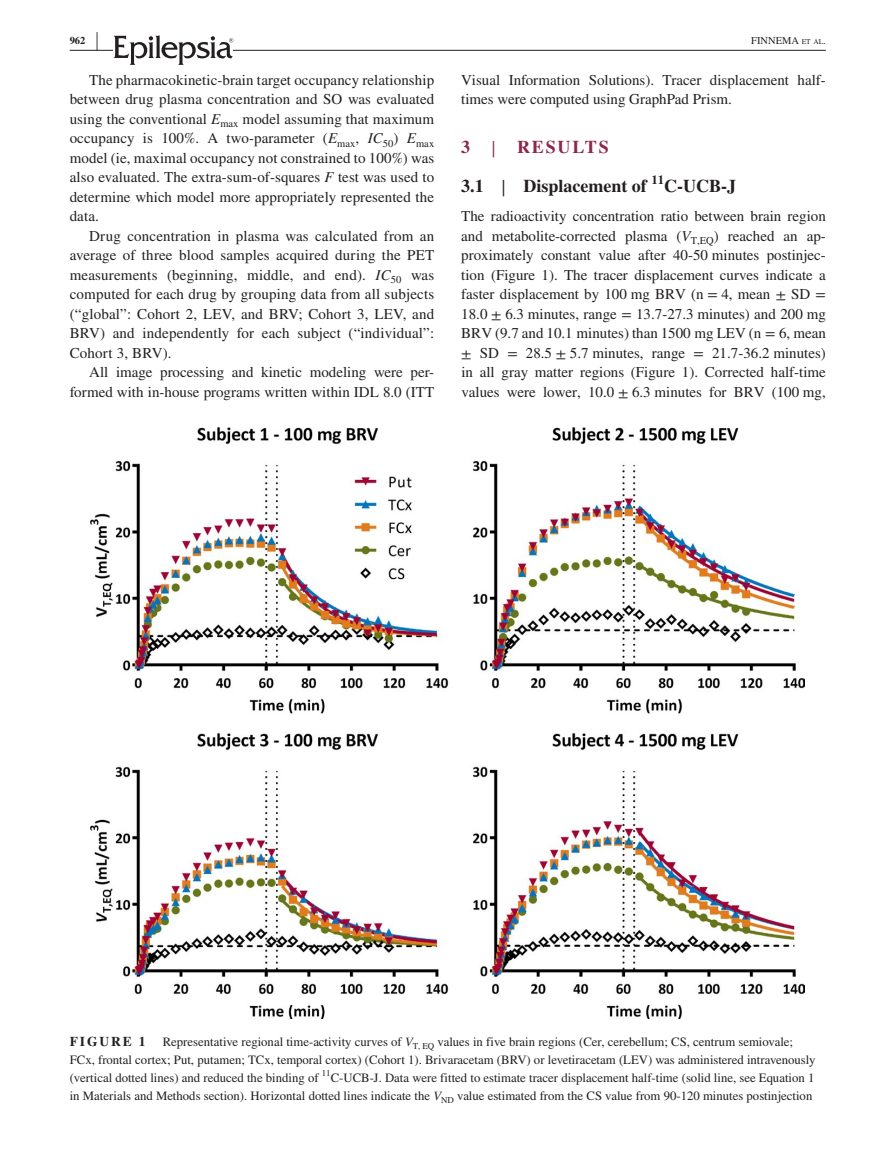
<style>
.page{position:relative;width:893px;height:1174px;background:#fff}
.page>*{position:absolute;margin:0;border:0;box-sizing:border-box;transform-origin:0 0}
.t1{font:700 25.95px "STIX";color:#231f20;scale:.36 1}
.t2{font:700 18px/39px "STIX";color:#231f20}
.t3{font:15px/19.5px "STIX";color:#231f20;text-align:justify}
.t4{font:700 13.5px "STIX";letter-spacing:.14em;color:#231f20}
.t5{font:12.75px/18px "STIX";color:#231f20}
.t6{font:700 12.6px "STIX";color:#231f20}
.t7{font:10.5px "STIX";color:#231f20}
.t8{font:700 10.5px "STIX";color:#231f20}
.s1{font-size:7.35px}
.s2{font-style:italic}
.s3{color:#8c284e}
.s4{font-weight:400;font-size:23.7px;color:#8c284e}
.s5{font-weight:400;font-size:23.7px}
</style>
<div class="page">
<hr style="left:70px;top:50px;width:756px;height:1px;background:#231f20">
<svg style="left:114px;top:35px;width:119px;height:30px"></svg>
<img style="left:91px;top:428px;width:714px;height:590px">
<p class="t8" style="left:70px;top:34px;width:17px">962</p>
<h1 class="t1" style="left:96px;top:26px;width:7px">|</h1>
<p class="t7" style="left:751px;top:33px;width:76px">FINNEMA <span class="s1">et al</span>.</p>
<p class="t3" style="left:70px;top:71px;width:366px;text-indent:20px">The pharmacokinetic-brain target occupancy relationship between drug plasma concentration and SO was evaluated using the conventional <span class="s2">E</span><sub>max</sub> model assuming that maximum occupancy is 100%. A two-parameter (<span class="s2">E</span><sub>max</sub>, <span class="s2">IC</span><sub>50</sub>) <span class="s2">E</span><sub>max </sub>model (ie, maximal occupancy not constrained to 100%) was also evaluated. The extra-sum-of-squares <span class="s2">F</span> test was used to determine which model more appropriately represented the data.</p>
<p class="t3" style="left:70px;top:227px;width:366px;text-indent:20px">Drug concentration in plasma was calculated from an average of three blood samples acquired during the PET measurements (beginning, middle, and end). <span class="s2">IC</span><sub>50</sub> was computed for each drug by grouping data from all subjects (“global”: Cohort 2, LEV, and BRV; Cohort 3, LEV, and BRV) and independently for each subject (“individual”:<br>Cohort 3, BRV).</p>
<p class="t3" style="left:70px;top:363px;width:366px;text-align:right">All image processing and kinetic modeling were per&shy;formed with in-house programs written within IDL 8.0 (ITT</p>
<p class="t3" style="left:461px;top:71px;width:366px">Visual Information Solutions). Tracer displacement half&shy;times were computed using GraphPad Prism.</p>
<p class="t2" style="left:461px;top:127px;width:187px"><span class="s3">3</span> <span class="s4">|</span> <span class="s3">RESULTS<br></span>3.1 <span class="s5">|</span> Displacement of</p>
<p class="t6" style="left:651px;top:172px;width:14px">11</p>
<p class="t2" style="left:664px;top:166px;width:73px">C-UCB-J</p>
<p class="t3" style="left:461px;top:207px;width:366px">The radioactivity concentration ratio between brain region and metabolite-corrected plasma (<span class="s2">V</span><sub>T,EQ</sub>) reached an ap&shy;proximately constant value after 40-50 minutes postinjec&shy;tion (Figure 1). The tracer displacement curves indicate a faster displacement by 100 mg BRV (n = 4, mean ± SD = 18.0 ± 6.3 minutes, range = 13.7-27.3 minutes) and 200 mg BRV (9.7 and 10.1 minutes) than 1500 mg LEV (n = 6, mean ± SD = 28.5 ± 5.7 minutes, range = 21.7-36.2 minutes) in all gray matter regions (Figure 1). Corrected half-time values were lower, 10.0 ± 6.3 minutes for BRV (100 mg,</p>
<p class="t4" style="left:70px;top:1033px;width:77px">FIGURE 1</p>
<p class="t5" style="left:70px;top:1033px;width:747px;text-indent:93px">Representative regional time-activity curves of <span class="s2">V</span><sub>T,</sub> <sub>EQ</sub> values in five brain regions (Cer, cerebellum; CS, centrum semiovale; FCx, frontal cortex; Put, putamen; TCx, temporal cortex) (Cohort 1). Brivaracetam (BRV) or levetiracetam (LEV) was administered intravenously (vertical dotted lines) and reduced the binding of <sup>11</sup>C-UCB-J. Data were fitted to estimate tracer displacement half-time (solid line, see Equation 1 in Materials and Methods section). Horizontal dotted lines indicate the <span class="s2">V</span><sub>ND</sub> value estimated from the CS value from 90-120 minutes postinjection</p>
</div>
